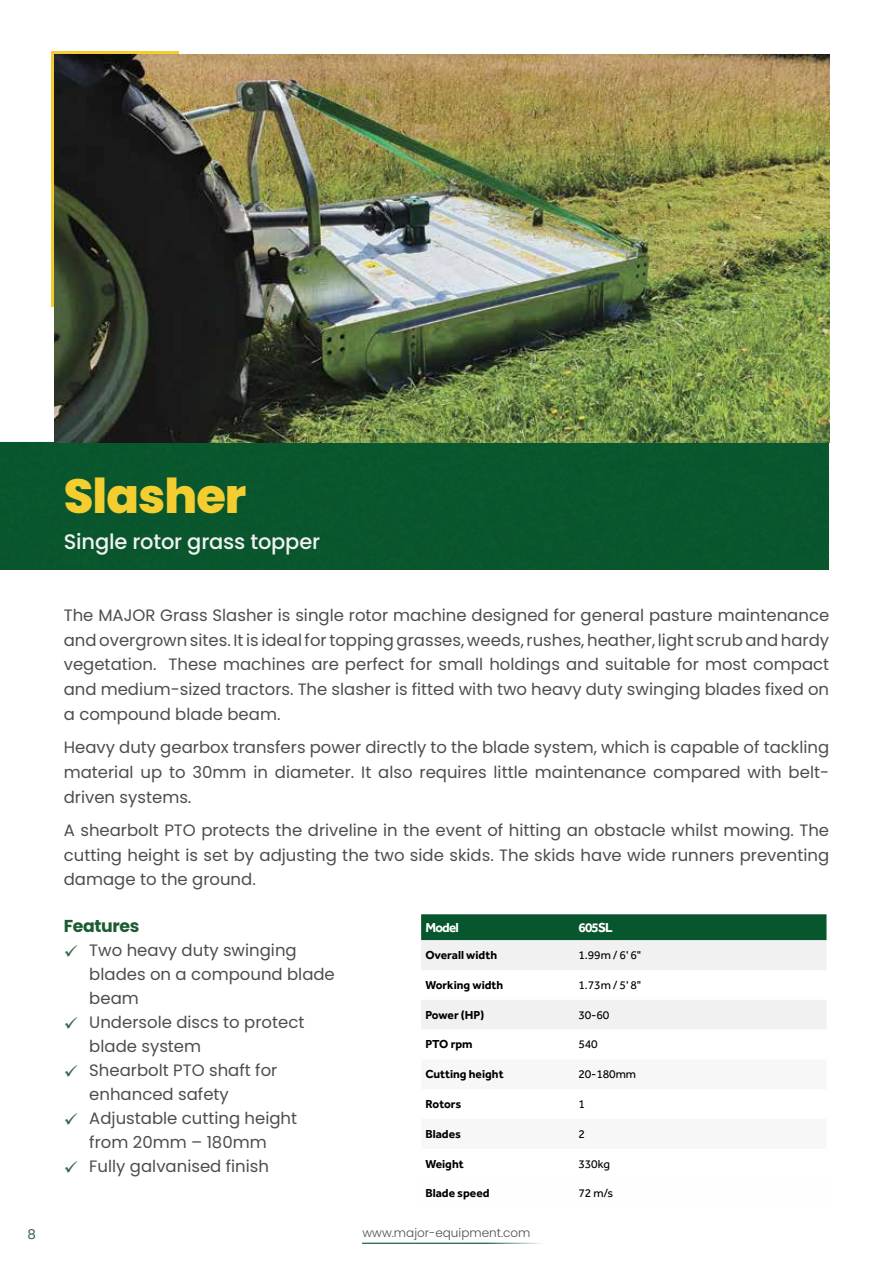
<style>
.page{position:relative;width:893px;height:1263px;background:#fff}
.page>*{position:absolute;margin:0;border:0;box-sizing:border-box;transform-origin:0 0}
.t1{font:800 48px "Poppins";letter-spacing:-.02em;color:#f4ce30}
.t2{font:500 21px "Poppins";letter-spacing:-.01em;color:#f1f1f2}
.t3{font:700 17.25px "Poppins";letter-spacing:-.02em;color:#1d5b34}
.t4{font:16.5px/24px "Poppins";color:#4d4d4f;text-align:justify}
.t5{font:700 13.5px "Effra";letter-spacing:-.06em;color:#fff}
.t6{font:13.5px "Poppins";color:#366541}
.t7{font:700 12px "Effra";color:#000}
.t8{font:12px "Effra";letter-spacing:-.01em;color:#000}
.t9{font:300 12px "Poppins";color:#4d4d4f}
</style>
<div class="page">
<hr style="left:362px;top:1243px;width:191px;height:1px;background:#08562e">
<div style="left:51px;top:51px;width:128px;height:255px;background:#f4ce30"></div>
<div style="left:0;top:442px;width:829px;height:127px;background:#09572e"></div>
<img style="left:54px;top:54px;width:775px;height:388px">
<svg style="left:421px;top:914px;width:405px;height:56px"></svg>
<div style="left:421px;top:1000px;width:405px;height:29px;background:#f1f1f2"></div>
<h1 class="t1" style="left:64px;top:469px;width:184px">Slasher</h1>
<p class="t2" style="left:64px;top:530px;width:258px">Single rotor grass topper</p>
<p class="t4" style="left:64px;top:603px;width:767px;line-height:24.8px">The MAJOR Grass Slasher is single rotor machine designed for general pasture maintenance and overgrown sites. It is ideal for topping grasses, weeds, rushes, heather, light scrub and hardy vegetation. These machines are perfect for small holdings and suitable for most compact and medium-sized tractors. The slasher is fitted with two heavy duty swinging blades fixed on a compound blade beam.</p>
<p class="t4" style="left:64px;top:735px;width:767px;line-height:24.8px">Heavy duty gearbox transfers power directly to the blade system, which is capable of tackling material up to 30mm in diameter. It also requires little maintenance compared with belt&shy;driven systems.</p>
<p class="t4" style="left:64px;top:818px;width:767px;line-height:24.8px">A shearbolt PTO protects the driveline in the event of hitting an obstacle whilst mowing. The cutting height is set by adjusting the two side skids. The skids have wide runners preventing damage to the ground.</p>
<p class="t5" style="left:425px;top:919px;width:35px">Model</p>
<p class="t5" style="left:578px;top:919px;width:36px">605SL</p>
<p class="t7" style="left:425px;top:948px;width:73px">Overall width</p>
<p class="t8" style="left:578px;top:948px;width:64px">1.99m / 6' 6"</p>
<p class="t7" style="left:425px;top:978px;width:79px">Working width</p>
<p class="t8" style="left:578px;top:978px;width:64px">1.73m / 5' 8"</p>
<p class="t7" style="left:425px;top:1007px;width:60px">Power (HP)</p>
<p class="t8" style="left:578px;top:1008px;width:32px">30-60</p>
<p class="t7" style="left:425px;top:1037px;width:49px">PTO rpm</p>
<p class="t8" style="left:578px;top:1037px;width:21px">540</p>
<p class="t7" style="left:425px;top:1067px;width:80px">Cutting height</p>
<p class="t8" style="left:578px;top:1067px;width:59px">20-180mm</p>
<p class="t7" style="left:425px;top:1097px;width:37px">Rotors</p>
<p class="t8" style="left:578px;top:1097px;width:8px">1</p>
<p class="t7" style="left:425px;top:1126px;width:37px">Blades</p>
<p class="t8" style="left:578px;top:1127px;width:8px">2</p>
<p class="t7" style="left:425px;top:1156px;width:40px">Weight</p>
<p class="t8" style="left:578px;top:1156px;width:33px">330kg</p>
<p class="t7" style="left:425px;top:1186px;width:66px">Blade speed</p>
<p class="t8" style="left:578px;top:1186px;width:36px">72 m/s</p>
<p class="t3" style="left:64px;top:916px;width:77px">Features</p>
<p class="t4" style="left:89px;top:939px;width:247px;text-align:left">Two heavy duty swinging blades on a compound blade beam<br>Undersole discs to protect blade system<br>Shearbolt PTO shaft for enhanced safety<br>Adjustable cutting height from 20mm – 180mm<br>Fully galvanised finish</p>
<p class="t6" style="left:28px;top:1226px;width:10px">8</p>
<p class="t9" style="left:362px;top:1226px;width:170px">www.major-equipment.com</p>
</div>
